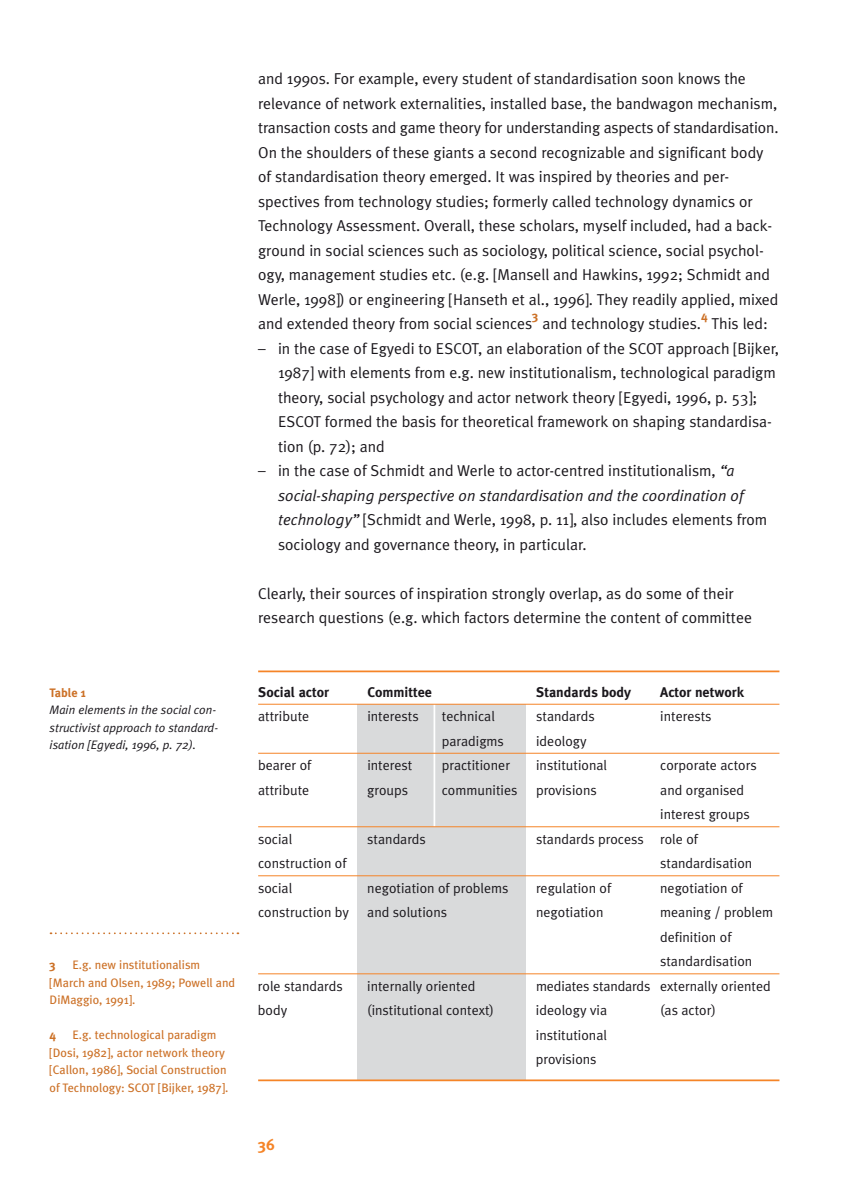
<style>
.page{position:relative;width:844px;height:1191px;background:#fff}
.page>*{position:absolute;margin:0;border:0;box-sizing:border-box;transform-origin:0 0}
.t1{font:15.75px/24.5px "Meta Plus Normal";color:#1a171c}
.t2{font:700 15.75px "Meta Plus";color:#f58427}
.t3{font:14px/24.5px "Meta Plus Normal";color:#1a171c}
.t4{font:700 14px "Meta Plus";color:#1a171c}
.t5{font:12.25px/17.5px "Meta Plus";color:#cc7127}
.t6{font:italic 12.25px/17.5px "Meta Plus Normal";color:#1a171c;text-align:justify}
.t7{font:700 12.25px "Meta Plus";color:#cc7127}
.s1{font-style:italic}
</style>
<div class="page">
<div style="left:357px;top:704px;width:169px;height:376px;background:#d9dadb"></div>
<hr style="left:433px;top:704px;width:2px;height:122px;background:#fff">
<svg style="left:50px;top:932px;width:188px;height:2px"></svg>
<hr style="left:258px;top:670px;width:521px;height:2px;background:#f58427">
<hr style="left:258px;top:704px;width:521px;height:1px;background:#f58427">
<hr style="left:258px;top:753px;width:521px;height:1px;background:#f58427">
<hr style="left:258px;top:826px;width:521px;height:1px;background:#f58427">
<hr style="left:258px;top:875px;width:521px;height:1px;background:#f58427">
<hr style="left:258px;top:973px;width:521px;height:1px;background:#f58427">
<hr style="left:258px;top:1079px;width:521px;height:2px;background:#f58427">
<p class="t1" style="left:258px;top:66px;width:521px">and 1990s. For example, every student of standardisation soon knows the relevance of network externalities, installed base, the bandwagon mechanism, transaction costs and game theory for understanding aspects of standardisation.<br>On the shoulders of these giants a second recognizable and significant body of standardisation theory emerged. It was inspired by theories and per&shy;spectives from technology studies; formerly called technology dynamics or Technology Assessment. Overall, these scholars, myself included, had a back&shy;ground in social sciences such as sociology, political science, social psychol&shy;ogy, management studies etc. (e.g. [Mansell and Hawkins, 1992; Schmidt and Werle, 1998]) or engineering [Hanseth et al., 1996]. They readily applied, mixed and extended theory from social sciences</p>
<p class="t7" style="left:532px;top:309px;width:8px">3</p>
<p class="t1" style="left:542px;top:311px;width:160px">and technology studies.</p>
<p class="t7" style="left:701px;top:309px;width:8px">4</p>
<p class="t1" style="left:711px;top:311px;width:58px">This led:</p>
<p class="t1" style="left:278px;top:336px;width:502px;text-indent:-20px">– in the case of Egyedi to ESCOT, an elaboration of the SCOT approach [Bijker, 1987] with elements from e.g. new institutionalism, technological paradigm theory, social psychology and actor network theory [Egyedi, 1996, p. 53]; ESCOT formed the basis for theoretical framework on shaping standardisa&shy;tion (p. 72); and</p>
<p class="t1" style="left:278px;top:458px;width:490px;text-indent:-20px">– in the case of Schmidt and Werle to actor-centred institutionalism, <span class="s1">“a social-shaping perspective on standardisation and the coordination of technology”</span> [Schmidt and Werle, 1998, p. 11], also includes elements from sociology and governance theory, in particular.</p>
<p class="t1" style="left:258px;top:581px;width:495px">Clearly, their sources of inspiration strongly overlap, as do some of their research questions (e.g. which factors determine the content of committee</p>
<p class="t7" style="left:50px;top:685px;width:38px">Table 1</p>
<p class="t6" style="left:50px;top:701px;width:169px">Main elements in the social con&shy;structivist approach to standard&shy;isation [Egyedi, 1996, p. 72).</p>
<p class="t5" style="left:50px;top:956px;width:187px;text-indent:23px">E.g. new institutionalism [March and Olsen, 1989; Powell and<br>DiMaggio, 1991].</p>
<p class="t7" style="left:50px;top:1028px;width:8px">4</p>
<p class="t7" style="left:50px;top:958px;width:8px">3</p>
<p class="t5" style="left:50px;top:1026px;width:180px;text-indent:23px">E.g. technological paradigm [Dosi, 1982], actor network theory [Callon, 1986], Social Construction of Technology: SCOT [Bijker, 1987].</p>
<p class="t4" style="left:258px;top:684px;width:72px">Social actor</p>
<p class="t4" style="left:367px;top:684px;width:66px">Committee</p>
<p class="t4" style="left:536px;top:684px;width:96px">Standards body</p>
<p class="t4" style="left:660px;top:684px;width:85px">Actor network</p>
<p class="t3" style="left:258px;top:704px;width:53px">attribute</p>
<p class="t3" style="left:367px;top:704px;width:53px">interests</p>
<p class="t3" style="left:441px;top:704px;width:54px">technical</p>
<p class="t3" style="left:536px;top:704px;width:60px">standards</p>
<p class="t3" style="left:660px;top:704px;width:53px">interests</p>
<p class="t3" style="left:441px;top:728px;width:64px">paradigms</p>
<p class="t3" style="left:536px;top:728px;width:52px">ideology</p>
<p class="t3" style="left:258px;top:753px;width:55px">bearer of</p>
<p class="t3" style="left:367px;top:753px;width:46px">interest</p>
<p class="t3" style="left:441px;top:753px;width:70px">practitioner</p>
<p class="t3" style="left:536px;top:753px;width:72px">institutional</p>
<p class="t3" style="left:660px;top:753px;width:98px">corporate actors</p>
<p class="t3" style="left:258px;top:777px;width:53px">attribute</p>
<p class="t3" style="left:367px;top:777px;width:42px">groups</p>
<p class="t3" style="left:441px;top:777px;width:77px">communities</p>
<p class="t3" style="left:536px;top:777px;width:62px">provisions</p>
<p class="t3" style="left:660px;top:777px;width:91px">and organised interest groups</p>
<p class="t3" style="left:258px;top:826px;width:36px">social</p>
<p class="t3" style="left:367px;top:826px;width:60px">standards</p>
<p class="t3" style="left:536px;top:826px;width:163px">standards process role of</p>
<p class="t3" style="left:258px;top:851px;width:90px">construction of</p>
<p class="t3" style="left:660px;top:851px;width:94px">standardisation</p>
<p class="t3" style="left:258px;top:875px;width:36px">social</p>
<p class="t3" style="left:367px;top:875px;width:143px">negotiation of problems</p>
<p class="t3" style="left:536px;top:875px;width:77px">regulation of</p>
<p class="t3" style="left:660px;top:875px;width:84px">negotiation of</p>
<p class="t3" style="left:258px;top:900px;width:92px">construction by</p>
<p class="t3" style="left:367px;top:900px;width:81px">and solutions</p>
<p class="t3" style="left:536px;top:900px;width:69px">negotiation</p>
<p class="t3" style="left:660px;top:900px;width:114px">meaning / problem definition of standardisation</p>
<p class="t3" style="left:258px;top:973px;width:86px">role standards</p>
<p class="t3" style="left:367px;top:973px;width:110px">internally oriented</p>
<p class="t3" style="left:536px;top:973px;width:236px">mediates standards externally oriented</p>
<p class="t3" style="left:258px;top:998px;width:31px">body</p>
<p class="t3" style="left:367px;top:998px;width:128px">(institutional context)</p>
<p class="t3" style="left:536px;top:998px;width:73px">ideology via</p>
<p class="t3" style="left:660px;top:998px;width:57px">(as actor)</p>
<p class="t3" style="left:536px;top:1022px;width:72px">institutional provisions</p>
<p class="t2" style="left:258px;top:1135px;width:17px">36</p>
</div>
